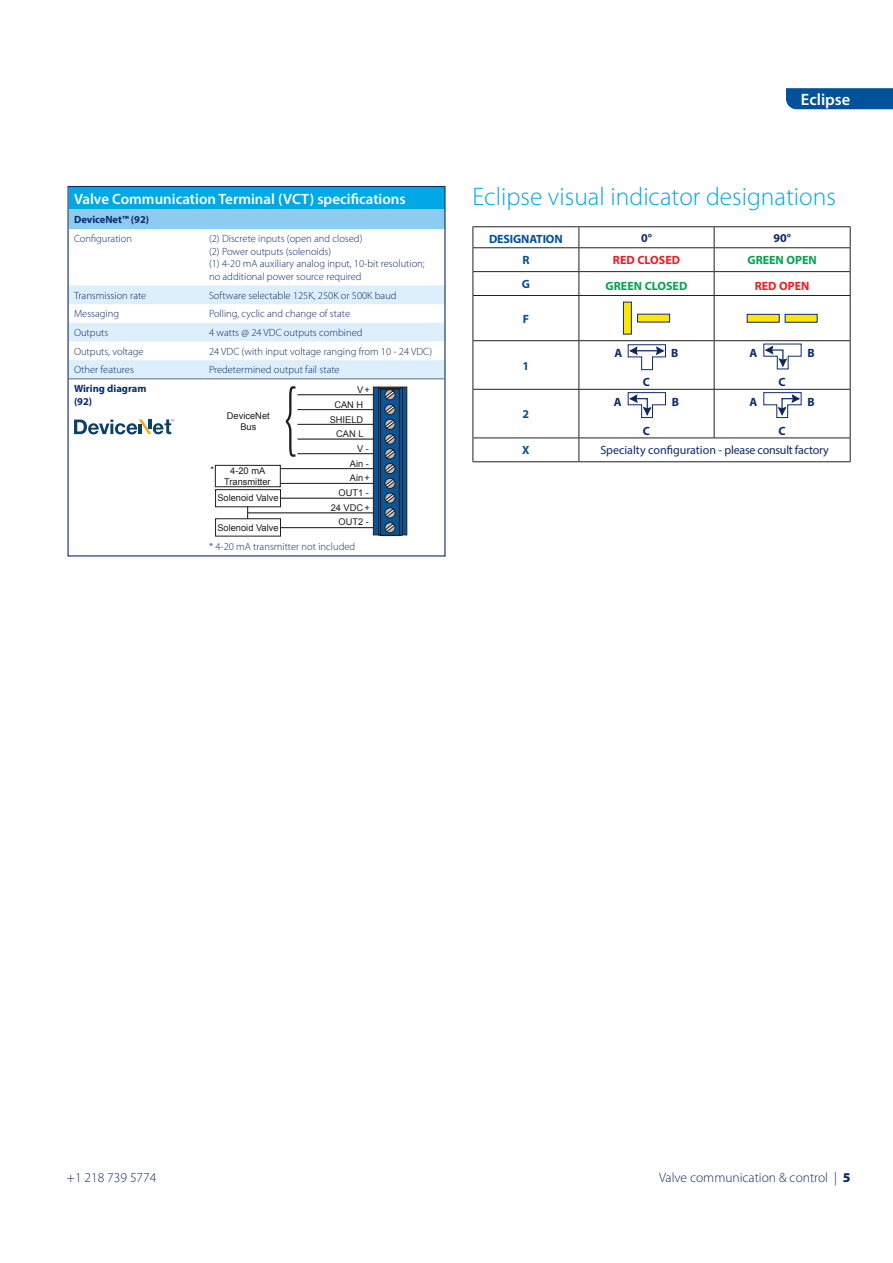
<style>
.page{position:relative;width:893px;height:1263px;background:#fff}
.page>*{position:absolute;margin:0;border:0;box-sizing:border-box;transform-origin:0 0}
.t1{font:300 25.5px "Myriad Pro";color:#00a8e4}
.t2{font:600 16.5px "Myriad Pro";color:#fff}
.t3{font:600 15px "Myriad Pro";color:#fff}
.t4{font:300 13.5px "Myriad Pro";color:#0d2b6d}
.t5{font:12px "Myriad Pro";letter-spacing:-.005em;color:#0d2b6d}
.t6{font:700 12px "Myriad Pro";color:#00a54f}
.t7{font:700 12px "Myriad Pro";letter-spacing:-.01em;color:#01529a}
.t8{font:700 12px "Myriad Pro";color:#0d2b6d}
.t9{font:700 12px "Myriad Pro";color:#ee1d23}
.t10{font:300 10.5px/12.6px "Myriad Pro";color:#0d2b6d}
.t11{font:700 10.5px/12.6px "Myriad Pro";color:#0d2b6d}
.t12{font:9.3px/14.7px "Arial";color:#201d1e;text-align:right}
.s1{font-weight:900}
</style>
<div class="page">
<div style="left:786px;top:88px;width:107px;height:21px;background:#01529a"></div>
<div style="left:69px;top:187px;width:375px;height:22px;background:#00a8e4"></div>
<div style="left:69px;top:209px;width:375px;height:20px;background:#8bccf0"></div>
<svg style="left:70px;top:285px;width:374px;height:94px"></svg>
<hr style="left:69px;top:379px;width:135px;height:1px;background:#69696c">
<hr style="left:204px;top:379px;width:240px;height:1px;background:#69696c">
<svg style="left:74px;top:419px;width:100px;height:15px"></svg>
<hr style="left:297px;top:394px;width:93px;height:1px;background:#201d1e">
<svg style="left:285px;top:386px;width:11px;height:71px"></svg>
<div style="left:215px;top:465px;width:66px;height:22px;border:1px solid #201d1e"></div>
<hr style="left:280px;top:468px;width:110px;height:1px;background:#201d1e">
<hr style="left:280px;top:483px;width:110px;height:1px;background:#201d1e">
<hr style="left:297px;top:439px;width:93px;height:1px;background:#201d1e">
<hr style="left:297px;top:424px;width:93px;height:1px;background:#201d1e">
<hr style="left:297px;top:409px;width:93px;height:1px;background:#201d1e">
<hr style="left:297px;top:453px;width:93px;height:1px;background:#201d1e">
<div style="left:215px;top:518px;width:66px;height:18px;border:1px solid #201d1e"></div>
<hr style="left:248px;top:513px;width:142px;height:1px;background:#201d1e">
<hr style="left:280px;top:527px;width:110px;height:1px;background:#201d1e">
<svg style="left:247px;top:507px;width:1px;height:12px"></svg>
<div style="left:215px;top:489px;width:66px;height:18px;border:1px solid #201d1e"></div>
<hr style="left:280px;top:498px;width:110px;height:1px;background:#201d1e">
<svg style="left:373px;top:386px;width:35px;height:150px;background:#27547c"></svg>
<hr style="left:472px;top:247px;width:107px;height:1px;background:#231f20">
<hr style="left:579px;top:247px;width:135px;height:1px;background:#231f20">
<hr style="left:714px;top:247px;width:137px;height:1px;background:#231f20">
<hr style="left:579px;top:271px;width:135px;height:1px;background:#231f20">
<hr style="left:714px;top:271px;width:137px;height:1px;background:#231f20">
<svg style="left:714px;top:227px;width:1px;height:68px"></svg>
<hr style="left:579px;top:295px;width:135px;height:1px;background:#231f20">
<hr style="left:714px;top:295px;width:137px;height:1px;background:#231f20">
<hr style="left:714px;top:296px;width:1px;height:44px;background:#231f20">
<hr style="left:579px;top:340px;width:135px;height:1px;background:#231f20">
<hr style="left:714px;top:340px;width:137px;height:1px;background:#231f20">
<hr style="left:714px;top:341px;width:1px;height:48px;background:#231f20">
<hr style="left:579px;top:389px;width:135px;height:1px;background:#231f20">
<hr style="left:714px;top:389px;width:137px;height:1px;background:#231f20">
<hr style="left:714px;top:390px;width:1px;height:47px;background:#231f20">
<hr style="left:579px;top:437px;width:135px;height:1px;background:#231f20">
<hr style="left:714px;top:437px;width:137px;height:1px;background:#231f20">
<hr style="left:472px;top:226px;width:107px;height:1px;background:#231f20">
<hr style="left:579px;top:226px;width:135px;height:1px;background:#231f20">
<hr style="left:714px;top:226px;width:137px;height:1px;background:#231f20">
<svg style="left:850px;top:227px;width:1px;height:68px"></svg>
<hr style="left:850px;top:296px;width:1px;height:44px;background:#231f20">
<hr style="left:850px;top:341px;width:1px;height:48px;background:#231f20">
<hr style="left:850px;top:390px;width:1px;height:47px;background:#231f20">
<svg style="left:850px;top:438px;width:1px;height:23px"></svg>
<hr style="left:579px;top:461px;width:135px;height:1px;background:#231f20">
<hr style="left:714px;top:461px;width:137px;height:1px;background:#231f20">
<hr style="left:472px;top:271px;width:107px;height:1px;background:#231f20">
<svg style="left:472px;top:227px;width:1px;height:68px"></svg>
<svg style="left:578px;top:227px;width:1px;height:68px"></svg>
<hr style="left:472px;top:295px;width:107px;height:1px;background:#231f20">
<hr style="left:472px;top:296px;width:1px;height:44px;background:#231f20">
<hr style="left:578px;top:296px;width:1px;height:44px;background:#231f20">
<hr style="left:472px;top:340px;width:107px;height:1px;background:#231f20">
<hr style="left:472px;top:341px;width:1px;height:48px;background:#231f20">
<hr style="left:578px;top:341px;width:1px;height:48px;background:#231f20">
<hr style="left:472px;top:389px;width:107px;height:1px;background:#231f20">
<hr style="left:472px;top:390px;width:1px;height:47px;background:#231f20">
<hr style="left:578px;top:390px;width:1px;height:47px;background:#231f20">
<hr style="left:472px;top:437px;width:107px;height:1px;background:#231f20">
<svg style="left:472px;top:438px;width:1px;height:23px"></svg>
<svg style="left:578px;top:438px;width:1px;height:23px"></svg>
<hr style="left:472px;top:461px;width:107px;height:1px;background:#231f20">
<div style="left:637px;top:314px;width:33px;height:8px;background:#ffe601"></div>
<div style="left:623px;top:302px;width:9px;height:32px;background:#ffe601;border:1px solid #0d2b6d"></div>
<div style="left:785px;top:314px;width:32px;height:9px;background:#ffe601;border:1px solid #0d2b6d"></div>
<div style="left:747px;top:314px;width:32px;height:9px;background:#ffe601;border:1px solid #0d2b6d"></div>
<svg style="left:627px;top:344px;width:39px;height:26px"></svg>
<svg style="left:763px;top:343px;width:39px;height:27px"></svg>
<svg style="left:627px;top:392px;width:39px;height:26px"></svg>
<svg style="left:763px;top:392px;width:39px;height:26px"></svg>
<h2 class="t2" style="left:801px;top:89px;width:51px">Eclipse</h2>
<h3 class="t3" style="left:74px;top:189px;width:333px">Valve Communication Terminal (VCT) specifications</h3>
<h1 class="t1" style="left:472px;top:181px;width:365px">Eclipse visual indicator designations</h1>
<p class="t11" style="left:74px;top:213px;width:77px">DeviceNet™ (92)</p>
<p class="t10" style="left:74px;top:232px;width:60px">Configuration</p>
<p class="t10" style="left:209px;top:232px;width:217px">(2) Discrete inputs (open and closed)<br>(2) Power outputs (solenoids)<br>(1) 4-20 mA auxiliary analog input, 10-bit resolution; no additional power source required</p>
<p class="t10" style="left:74px;top:289px;width:74px">Transmission rate</p>
<p class="t10" style="left:209px;top:289px;width:189px">Software selectable 125K, 250K or 500K baud</p>
<p class="t10" style="left:74px;top:308px;width:47px">Messaging</p>
<p class="t10" style="left:209px;top:308px;width:143px">Polling, cyclic and change of state</p>
<p class="t10" style="left:74px;top:326px;width:36px">Outputs</p>
<p class="t10" style="left:209px;top:326px;width:155px">4 watts @ 24 VDC outputs combined</p>
<p class="t10" style="left:74px;top:345px;width:71px">Outputs, voltage</p>
<p class="t10" style="left:209px;top:345px;width:225px">24 VDC (with input voltage ranging from 10 - 24 VDC)</p>
<p class="t10" style="left:74px;top:364px;width:61px">Other features</p>
<p class="t10" style="left:209px;top:364px;width:132px">Predetermined output fail state</p>
<p class="t11" style="left:74px;top:382px;width:74px">Wiring diagram (92)</p>
<p class="t12" style="left:357px;top:383px;width:14px">V+</p>
<p class="t12" style="left:331px;top:441px;width:41px">V -<br>Ain -<br>Ain+<br>OUT1 -<br>24 VDC+<br>OUT2 -</p>
<p class="t7" style="left:489px;top:231px;width:75px">DESIGNATION</p>
<p class="t8" style="left:641px;top:230px;width:12px">0°</p>
<p class="t8" style="left:773px;top:230px;width:19px">90°</p>
<p class="t7" style="left:522px;top:252px;width:9px">R</p>
<p class="t9" style="left:613px;top:252px;width:69px">RED CLOSED</p>
<p class="t6" style="left:747px;top:252px;width:71px">GREEN OPEN</p>
<p class="t7" style="left:522px;top:276px;width:10px">G</p>
<p class="t6" style="left:606px;top:278px;width:83px">GREEN CLOSED</p>
<p class="t9" style="left:755px;top:278px;width:56px">RED OPEN</p>
<p class="t7" style="left:523px;top:311px;width:8px">F</p>
<p class="t7" style="left:523px;top:358px;width:8px">1</p>
<p class="t8" style="left:615px;top:345px;width:9px">A</p>
<p class="t8" style="left:671px;top:345px;width:9px">B</p>
<p class="t8" style="left:643px;top:374px;width:9px">C</p>
<p class="t8" style="left:749px;top:345px;width:9px">A</p>
<p class="t8" style="left:808px;top:345px;width:9px">B</p>
<p class="t8" style="left:779px;top:374px;width:9px">C</p>
<p class="t8" style="left:614px;top:394px;width:9px">A</p>
<p class="t8" style="left:672px;top:394px;width:9px">B</p>
<p class="t8" style="left:643px;top:423px;width:9px">C</p>
<p class="t8" style="left:749px;top:394px;width:9px">A</p>
<p class="t8" style="left:808px;top:394px;width:9px">B</p>
<p class="t8" style="left:779px;top:423px;width:9px">C</p>
<p class="t12" style="left:330px;top:397px;width:35px">CAN H<br>SHIELD<br>CAN L</p>
<p class="t7" style="left:523px;top:406px;width:8px">2</p>
<p class="t12" style="left:227px;top:410px;width:44px;line-height:11.1px;text-align:center">DeviceNet<br>Bus</p>
<p class="t12" style="left:224px;top:465px;width:48px;line-height:11.1px;text-align:center">4-20 mA<br>Transmitter</p>
<p class="t12" style="left:217px;top:520px;width:63px">Solenoid Valve</p>
<p class="t7" style="left:522px;top:442px;width:9px">X</p>
<p class="t5" style="left:600px;top:443px;width:230px">Specialty configuration - please consult factory</p>
<p class="t12" style="left:210px;top:462px;width:5px">*</p>
<p class="t12" style="left:217px;top:491px;width:63px">Solenoid Valve</p>
<p class="t10" style="left:209px;top:540px;width:148px">* 4-20 mA transmitter not included</p>
<p class="t4" style="left:67px;top:1169px;width:91px">+1 218 739 5774</p>
<p class="t4" style="left:659px;top:1169px;width:193px">Valve communication &amp; control | <span class="s1">5</span></p>
</div>
